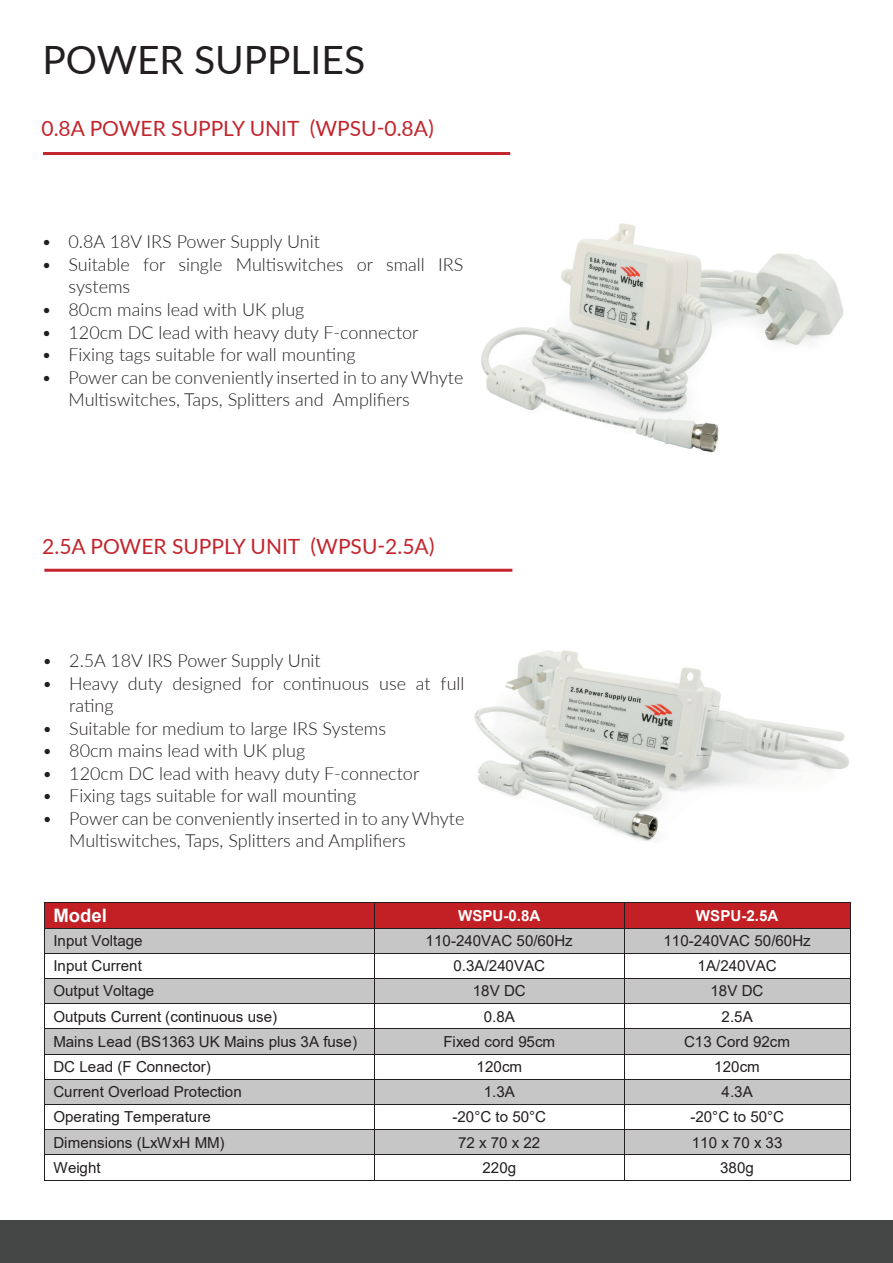
<style>
.page{position:relative;width:893px;height:1263px;background:#fff}
.page>*{position:absolute;margin:0;border:0;box-sizing:border-box;transform-origin:0 0}
.t1{font:39px "Lato";color:#231f20}
.t2{font:21px "Lato";color:#c2252d}
.t3{font:700 18.6px "Arial";color:#fff}
.t4{font:300 18px/22.5px "Lato";color:#231f20}
.t5{font:15.15px "Arial";letter-spacing:.005em;color:#231f20}
.t6{font:700 15.15px "Arial";color:#fff}
</style>
<div class="page">
<img style="left:474px;top:650px;width:375px;height:191px">
<div style="left:0;top:1220px;width:893px;height:43px;background:#434644"></div>
<img style="left:481px;top:152px;width:363px;height:301px">
<hr style="left:44px;top:569px;width:468px;height:3px;background:#c2252d">
<hr style="left:43px;top:152px;width:467px;height:3px;background:#c2252d">
<div style="left:45px;top:903px;width:329px;height:24px;background:#c22025"></div>
<div style="left:375px;top:903px;width:249px;height:24px;background:#c22025"></div>
<div style="left:625px;top:903px;width:225px;height:24px;background:#c22025"></div>
<hr style="left:45px;top:902px;width:329px;height:1px;background:#231f20">
<hr style="left:375px;top:902px;width:249px;height:1px;background:#231f20">
<hr style="left:625px;top:902px;width:225px;height:1px;background:#231f20">
<div style="left:45px;top:928px;width:329px;height:25px;background:#c7c6c6"></div>
<div style="left:375px;top:928px;width:249px;height:25px;background:#c7c6c6"></div>
<div style="left:625px;top:928px;width:225px;height:25px;background:#c7c6c6"></div>
<hr style="left:45px;top:927px;width:329px;height:1px;background:#231f20">
<hr style="left:375px;top:927px;width:249px;height:1px;background:#231f20">
<hr style="left:625px;top:927px;width:225px;height:1px;background:#231f20">
<hr style="left:45px;top:953px;width:329px;height:1px;background:#231f20">
<hr style="left:375px;top:953px;width:249px;height:1px;background:#231f20">
<hr style="left:625px;top:953px;width:225px;height:1px;background:#231f20">
<div style="left:45px;top:979px;width:329px;height:24px;background:#c7c6c6"></div>
<div style="left:375px;top:979px;width:249px;height:24px;background:#c7c6c6"></div>
<div style="left:625px;top:979px;width:225px;height:24px;background:#c7c6c6"></div>
<hr style="left:45px;top:978px;width:329px;height:1px;background:#231f20">
<hr style="left:375px;top:978px;width:249px;height:1px;background:#231f20">
<hr style="left:625px;top:978px;width:225px;height:1px;background:#231f20">
<hr style="left:45px;top:1003px;width:329px;height:1px;background:#231f20">
<hr style="left:375px;top:1003px;width:249px;height:1px;background:#231f20">
<hr style="left:625px;top:1003px;width:225px;height:1px;background:#231f20">
<div style="left:45px;top:1029px;width:329px;height:24px;background:#c7c6c6"></div>
<div style="left:375px;top:1029px;width:249px;height:24px;background:#c7c6c6"></div>
<div style="left:625px;top:1029px;width:225px;height:24px;background:#c7c6c6"></div>
<hr style="left:45px;top:1028px;width:329px;height:1px;background:#231f20">
<hr style="left:375px;top:1028px;width:249px;height:1px;background:#231f20">
<hr style="left:625px;top:1028px;width:225px;height:1px;background:#231f20">
<hr style="left:45px;top:1053px;width:329px;height:1px;background:#231f20">
<hr style="left:375px;top:1053px;width:249px;height:1px;background:#231f20">
<hr style="left:625px;top:1053px;width:225px;height:1px;background:#231f20">
<div style="left:45px;top:1079px;width:329px;height:25px;background:#c7c6c6"></div>
<div style="left:375px;top:1079px;width:249px;height:25px;background:#c7c6c6"></div>
<div style="left:625px;top:1079px;width:225px;height:25px;background:#c7c6c6"></div>
<hr style="left:45px;top:1079px;width:329px;height:1px;background:#231f20">
<hr style="left:375px;top:1079px;width:249px;height:1px;background:#231f20">
<hr style="left:625px;top:1079px;width:225px;height:1px;background:#231f20">
<hr style="left:45px;top:1104px;width:329px;height:1px;background:#231f20">
<hr style="left:375px;top:1104px;width:249px;height:1px;background:#231f20">
<hr style="left:625px;top:1104px;width:225px;height:1px;background:#231f20">
<div style="left:45px;top:1130px;width:329px;height:24px;background:#c7c6c6"></div>
<div style="left:375px;top:1130px;width:249px;height:24px;background:#c7c6c6"></div>
<div style="left:625px;top:1130px;width:225px;height:24px;background:#c7c6c6"></div>
<hr style="left:45px;top:1129px;width:329px;height:1px;background:#231f20">
<hr style="left:375px;top:1129px;width:249px;height:1px;background:#231f20">
<hr style="left:625px;top:1129px;width:225px;height:1px;background:#231f20">
<hr style="left:45px;top:1154px;width:329px;height:1px;background:#231f20">
<hr style="left:375px;top:1154px;width:249px;height:1px;background:#231f20">
<hr style="left:625px;top:1154px;width:225px;height:1px;background:#231f20">
<svg style="left:44px;top:902px;width:1px;height:278px"></svg>
<hr style="left:45px;top:1179px;width:329px;height:1px;background:#231f20">
<svg style="left:374px;top:902px;width:1px;height:278px"></svg>
<hr style="left:375px;top:1179px;width:249px;height:1px;background:#231f20">
<svg style="left:624px;top:902px;width:1px;height:278px"></svg>
<hr style="left:625px;top:1179px;width:225px;height:1px;background:#231f20">
<svg style="left:850px;top:902px;width:1px;height:278px"></svg>
<h1 class="t1" style="left:43px;top:32px;width:324px">POWER SUPPLIES</h1>
<p class="t2" style="left:42px;top:113px;width:394px">0.8A POWER SUPPLY UNIT (WPSU-0.8A)</p>
<p class="t4" style="left:42px;top:230px;width:280px">• 0.8A 18V IRS Power Supply Unit</p>
<p class="t4" style="left:69px;top:253px;width:396px;text-indent:-27px">• Suitable for single Multiswitches or small IRS systems</p>
<p class="t4" style="left:42px;top:298px;width:264px">• 80cm mains lead with UK plug</p>
<p class="t4" style="left:42px;top:320px;width:379px">• 120cm DC lead with heavy duty F-connector</p>
<p class="t4" style="left:42px;top:343px;width:316px">• Fixing tags suitable for wall mounting</p>
<p class="t4" style="left:69px;top:365px;width:396px;text-indent:-27px">• Power can be conveniently inserted in to any Whyte<br>Multiswitches, Taps, Splitters and Amplifiers</p>
<p class="t2" style="left:42px;top:532px;width:394px">2.5A POWER SUPPLY UNIT (WPSU-2.5A)</p>
<p class="t4" style="left:42px;top:649px;width:280px">• 2.5A 18V IRS Power Supply Unit</p>
<p class="t4" style="left:69px;top:671px;width:397px;text-indent:-27px">• Heavy duty designed for continuous use at full rating</p>
<p class="t4" style="left:42px;top:716px;width:345px">• Suitable for medium to large IRS Systems</p>
<p class="t4" style="left:42px;top:739px;width:264px">• 80cm mains lead with UK plug</p>
<p class="t4" style="left:42px;top:761px;width:379px">• 120cm DC lead with heavy duty F-connector</p>
<p class="t4" style="left:42px;top:784px;width:316px">• Fixing tags suitable for wall mounting</p>
<p class="t4" style="left:69px;top:806px;width:397px;text-indent:-27px">• Power can be conveniently inserted in to any Whyte<br>Multiswitches, Taps, Splitters and Amplifiers</p>
<p class="t3" style="left:53px;top:902px;width:55px">Model</p>
<p class="t6" style="left:458px;top:905px;width:84px">WSPU-0.8A</p>
<p class="t6" style="left:696px;top:905px;width:84px">WSPU-2.5A</p>
<p class="t5" style="left:53px;top:930px;width:91px">Input Voltage</p>
<p class="t5" style="left:426px;top:930px;width:149px">110-240VAC 50/60Hz</p>
<p class="t5" style="left:663px;top:930px;width:149px">110-240VAC 50/60Hz</p>
<p class="t5" style="left:53px;top:955px;width:90px">Input Current</p>
<p class="t5" style="left:453px;top:955px;width:93px">0.3A/240VAC</p>
<p class="t5" style="left:698px;top:955px;width:81px">1A/240VAC</p>
<p class="t5" style="left:53px;top:980px;width:102px">Output Voltage</p>
<p class="t5" style="left:473px;top:980px;width:55px">18V DC</p>
<p class="t5" style="left:710px;top:980px;width:55px">18V DC</p>
<p class="t5" style="left:53px;top:1006px;width:225px">Outputs Current (continuous use)</p>
<p class="t5" style="left:484px;top:1006px;width:33px">0.8A</p>
<p class="t5" style="left:722px;top:1006px;width:33px">2.5A</p>
<p class="t5" style="left:53px;top:1031px;width:305px">Mains Lead (BS1363 UK Mains plus 3A fuse)</p>
<p class="t5" style="left:443px;top:1031px;width:113px">Fixed cord 95cm</p>
<p class="t5" style="left:684px;top:1031px;width:107px">C13 Cord 92cm</p>
<p class="t5" style="left:53px;top:1056px;width:159px">DC Lead (F Connector)</p>
<p class="t5" style="left:477px;top:1056px;width:47px">120cm</p>
<p class="t5" style="left:714px;top:1056px;width:47px">120cm</p>
<p class="t5" style="left:53px;top:1081px;width:190px">Current Overload Protection</p>
<p class="t5" style="left:484px;top:1081px;width:33px">1.3A</p>
<p class="t5" style="left:722px;top:1081px;width:33px">4.3A</p>
<p class="t5" style="left:53px;top:1106px;width:159px">Operating Temperature</p>
<p class="t5" style="left:452px;top:1106px;width:95px">-20°C to 50°C</p>
<p class="t5" style="left:690px;top:1106px;width:95px">-20°C to 50°C</p>
<p class="t5" style="left:53px;top:1132px;width:173px">Dimensions (LxWxH MM)</p>
<p class="t5" style="left:458px;top:1132px;width:84px">72 x 70 x 22</p>
<p class="t5" style="left:692px;top:1132px;width:92px">110 x 70 x 33</p>
<p class="t5" style="left:53px;top:1157px;width:49px">Weight</p>
<p class="t5" style="left:482px;top:1157px;width:35px">220g</p>
<p class="t5" style="left:720px;top:1157px;width:35px">380g</p>
</div>
